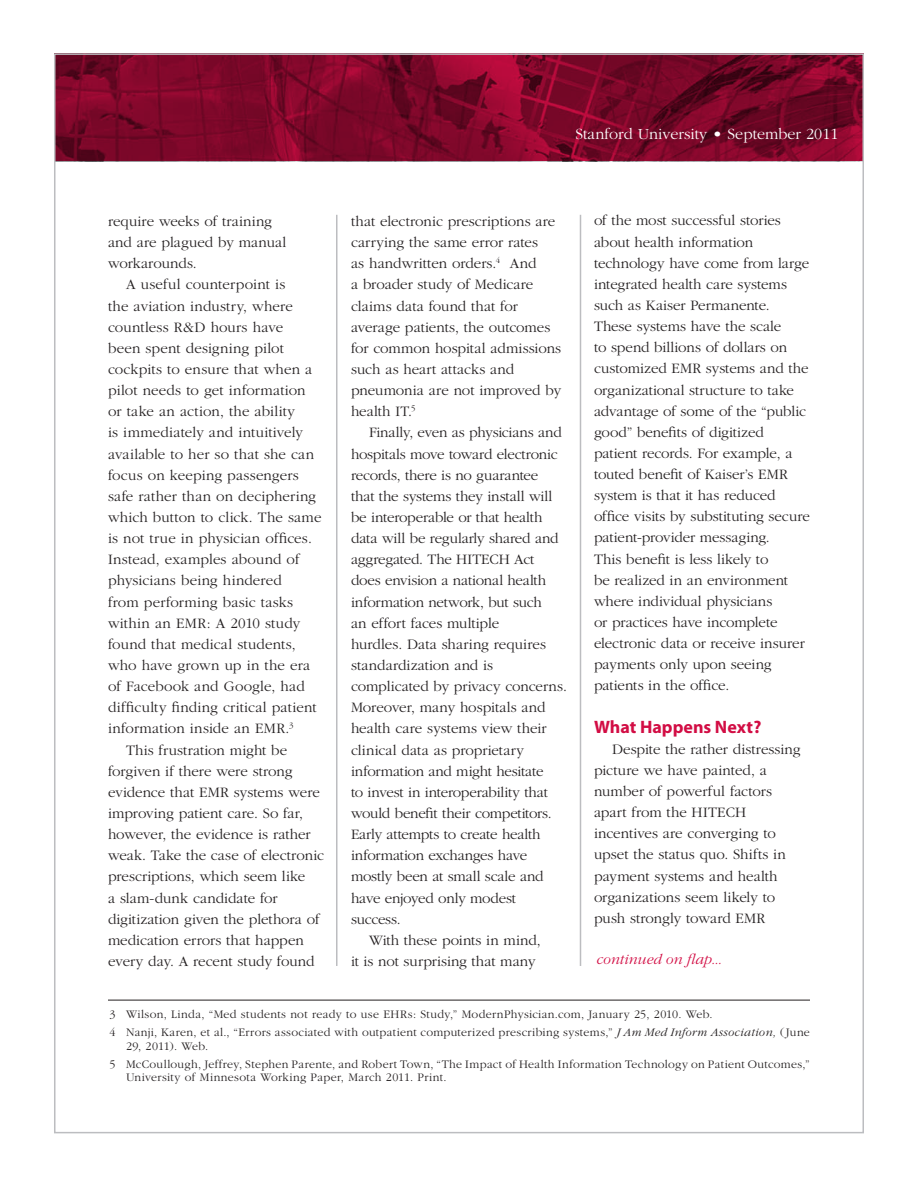
<style>
.page{position:relative;width:918px;height:1188px;background:#fff}
.page>*{position:absolute;margin:0;border:0;box-sizing:border-box;transform-origin:0 0}
.Subhead_1{font:700 18px "Myriad";color:#d20d44}
.t1{font:300 16.2px "Garamond";color:#fff}
.Body_1{font:300 15px/21.1px "Garamond";color:#231f20}
.Body_1-2{font:italic 300 15px "Garamond";letter-spacing:-.005em;color:#d20d44}
.Footnote_1{font:300 12px/13.5px "Garamond";letter-spacing:.025em;color:#231f20}
.s1{font-style:italic}
</style>
<div class="page">
<img style="left:57px;top:56px;width:804px;height:105px">
<hr style="left:580px;top:215px;width:1px;height:751px;background:#bcbdc0">
<hr style="left:336px;top:215px;width:2px;height:751px;background:#bcbdc0">
<hr style="left:108px;top:1000px;width:702px;height:1px;background:#231f20">
<p class="t1" style="left:575px;top:125px;width:265px">Stanford University • September 2011</p>
<p class="Body_1" style="left:108px;top:211px;width:180px">require weeks of training and are plagued by manual workarounds.</p>
<p class="Body_1" style="left:108px;top:274px;width:215px;text-indent:18px">A useful counterpoint is<br>the aviation industry, where countless R&amp;D hours have<br>been spent designing pilot cockpits to ensure that when a pilot needs to get information or take an action, the ability<br>is immediately and intuitively available to her so that she can focus on keeping passengers safe rather than on deciphering which button to click. The same is not true in physician offices.<br>Instead, examples abound of physicians being hindered<br>from performing basic tasks within an EMR: A 2010 study found that medical students, who have grown up in the era of Facebook and Google, had difficulty finding critical patient information inside an EMR.<sup>3</sup></p>
<p class="Body_1" style="left:108px;top:740px;width:217px;text-indent:18px">This frustration might be forgiven if there were strong evidence that EMR systems were improving patient care. So far, however, the evidence is rather weak. Take the case of electronic prescriptions, which seem like<br>a slam-dunk candidate for digitization given the plethora of medication errors that happen every day. A recent study found</p>
<p class="Body_1" style="left:351px;top:211px;width:212px">that electronic prescriptions are carrying the same error rates<br>as handwritten orders.<sup>4</sup> And<br>a broader study of Medicare claims data found that for average patients, the outcomes for common hospital admissions such as heart attacks and pneumonia are not improved by health IT.<sup>5</sup></p>
<p class="Body_1" style="left:351px;top:422px;width:217px;text-indent:18px">Finally, even as physicians and hospitals move toward electronic records, there is no guarantee<br>that the systems they install will be interoperable or that health data will be regularly shared and aggregated. The HITECH Act does envision a national health information network, but such<br>an effort faces multiple<br>hurdles. Data sharing requires standardization and is complicated by privacy concerns.<br>Moreover, many hospitals and health care systems view their clinical data as proprietary information and might hesitate<br>to invest in interoperability that would benefit their competitors.<br>Early attempts to create health information exchanges have mostly been at small scale and have enjoyed only modest success.</p>
<p class="Body_1" style="left:351px;top:930px;width:191px;text-indent:18px">With these points in mind, it is not surprising that many</p>
<p class="Body_1" style="left:594px;top:210px;width:217px">of the most successful stories about health information technology have come from large integrated health care systems such as Kaiser Permanente.<br>These systems have the scale<br>to spend billions of dollars on customized EMR systems and the organizational structure to take advantage of some of the “public good” benefits of digitized patient records. For example, a touted benefit of Kaiser’s EMR system is that it has reduced office visits by substituting secure patient-provider messaging.<br>This benefit is less likely to<br>be realized in an environment where individual physicians<br>or practices have incomplete electronic data or receive insurer payments only upon seeing patients in the office.</p>
<p class="Subhead_1" style="left:594px;top:717px;width:169px">What Happens Next?</p>
<p class="Body_1" style="left:594px;top:739px;width:208px;text-indent:18px">Despite the rather distressing picture we have painted, a number of powerful factors apart from the HITECH incentives are converging to upset the status quo. Shifts in payment systems and health organizations seem likely to push strongly toward EMR</p>
<p class="Body_1-2" style="left:596px;top:952px;width:127px">continued on flap...</p>
<p class="Footnote_1" style="left:110px;top:1008px;width:605px">3 Wilson, Linda, “Med students not ready to use EHRs: Study,” ModernPhysician.com, January 25, 2010. Web.</p>
<p class="Footnote_1" style="left:126px;top:1026px;width:685px;text-indent:-16px">4 Nanji, Karen, et al., “Errors associated with outpatient computerized prescribing systems,” <span class="s1">J Am Med Inform Association,</span> (June<br>29, 2011). Web.</p>
<p class="Footnote_1" style="left:126px;top:1058px;width:685px;text-indent:-16px">5 McCoullough, Jeffrey, Stephen Parente, and Robert Town, “The Impact of Health Information Technology on Patient Outcomes,”<br>University of Minnesota Working Paper, March 2011. Print.</p>
</div>
